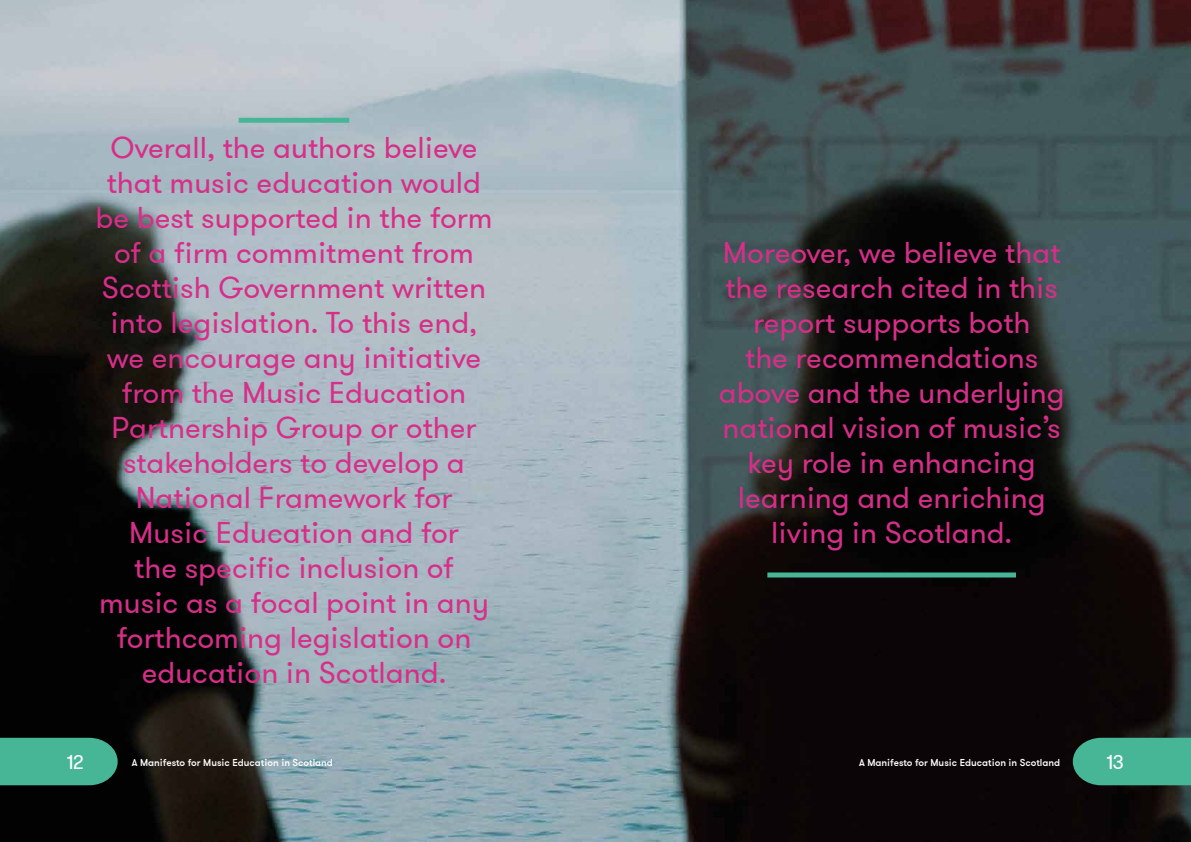
<style>
.page{position:relative;width:1191px;height:842px;background:#fff}
.page>*{position:absolute;margin:0;border:0;box-sizing:border-box;transform-origin:0 0}
.t1{font:30px/35px "GT Walsheim";color:#d72e89;text-align:center}
.t2{font:20px "GT Walsheim";color:#fff}
.t3{font:500 10px "GT Walsheim";color:#fff}
</style>
<div class="page">
<img style="left:0;top:0;width:1191px;height:842px">
<div style="left:0;top:738px;width:118px;height:47px;background:#47b697"></div>
<div style="left:1072px;top:738px;width:119px;height:47px;background:#47b697"></div>
<div style="left:239px;top:118px;width:110px;height:5px;background:#47b697"></div>
<div style="left:767px;top:572px;width:249px;height:5px;background:#47b697"></div>
<p class="t1" style="left:95px;top:129px;width:399px">Overall, the authors believe that music education would be best supported in the form of a firm commitment from<br>Scottish Government written into legislation. To this end, we encourage any initiative from the Music Education<br>Partnership Group or other stakeholders to develop a<br>National Framework for<br>Music Education and for<br>the specific inclusion of music as a focal point in any forthcoming legislation on education in Scotland.</p>
<p class="t1" style="left:718px;top:234px;width:347px">Moreover, we believe that the research cited in this report supports both<br>the recommendations above and the underlying national vision of music’s key role in enhancing learning and enriching living in Scotland.</p>
<p class="t2" style="left:67px;top:750px;width:18px">12</p>
<p class="t3" style="left:132px;top:756px;width:203px">A Manifesto for Music Education in Scotland</p>
<p class="t3" style="left:859px;top:756px;width:203px">A Manifesto for Music Education in Scotland</p>
<p class="t2" style="left:1106px;top:750px;width:19px">13</p>
</div>
